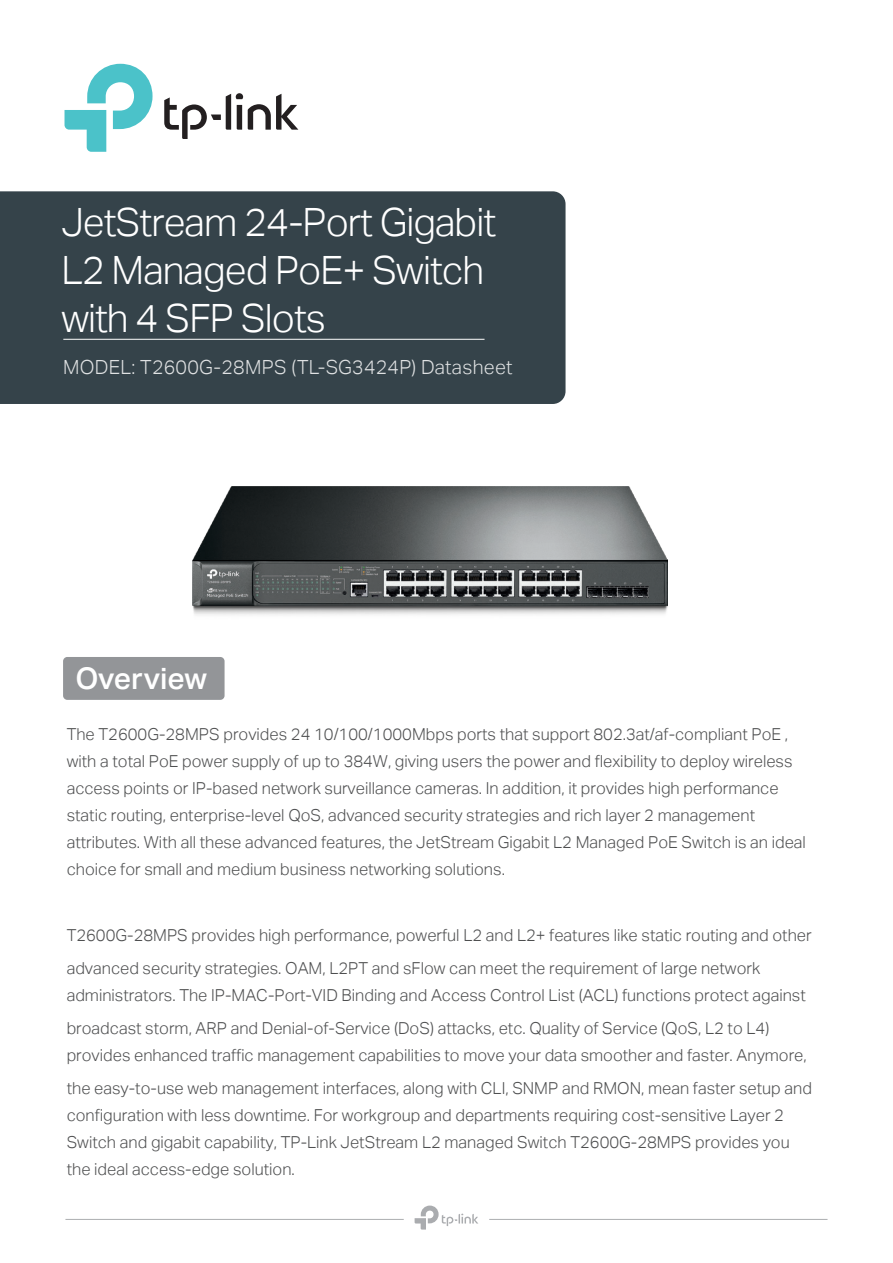
<style>
.page{position:relative;width:893px;height:1263px;background:#fff}
.page>*{position:absolute;margin:0;border:0;box-sizing:border-box;transform-origin:0 0}
.t1{font:300 39px/48px "Aktiv Grotesk Trial";letter-spacing:-.025em;color:#fff}
.t2{font:500 30px "Aktiv Grotesk Trial";color:#fff}
.t3{font:300 19.5px "Aktiv Grotesk Trial";letter-spacing:.015em;color:rgb(255 255 255/.85)}
.t4{font:300 16.5px/27px "Aktiv Grotesk Trial";color:#4e4f50}
</style>
<div class="page">
<div style="left:0;top:191px;width:566px;height:213px;background:#35434a"></div>
<hr style="left:63px;top:339px;width:422px;height:1px;background:#fff">
<div style="left:63px;top:657px;width:162px;height:43px;background:#939598;border-radius:4px"></div>
<svg style="left:65px;top:64px;width:88px;height:88px"></svg>
<svg style="left:164px;top:93px;width:134px;height:46px"></svg>
<hr style="left:65px;top:1219px;width:339px;height:1px;background:#acaeb0">
<hr style="left:489px;top:1219px;width:338px;height:1px;background:#acaeb0">
<svg style="left:415px;top:1205px;width:63px;height:24px"></svg>
<img style="left:192px;top:487px;width:475px;height:128px">
<h1 class="t1" style="left:61px;top:198px;width:436px">JetStream 24-Port Gigabit<br>L2 Managed PoE+ Switch with 4 SFP Slots</h1>
<p class="t3" style="left:63px;top:355px;width:451px">MODEL: T2600G-28MPS (TL-SG3424P) Datasheet</p>
<h2 class="t2" style="left:75px;top:661px;width:133px">Overview</h2>
<p class="t4" style="left:67px;top:720px;width:741px">The T2600G-28MPS provides 24 10/100/1000Mbps ports that support 802.3at/af-compliant PoE , with a total PoE power supply of up to 384W, giving users the power and flexibility to deploy wireless access points or IP-based network surveillance cameras. In addition, it provides high performance static routing, enterprise-level QoS, advanced security strategies and rich layer 2 management attributes. With all these advanced features, the JetStream Gigabit L2 Managed PoE Switch is an ideal choice for small and medium business networking solutions.</p>
<p class="t4" style="left:67px;top:918px;width:747px;line-height:33px">T2600G-28MPS provides high performance, powerful L2 and L2+ features like static routing and other advanced security strategies. OAM, L2PT and sFlow can meet the requirement of large network</p>
<p class="t4" style="left:67px;top:978px;width:741px;line-height:33px">administrators. The IP-MAC-Port-VID Binding and Access Control List (ACL) functions protect against broadcast storm, ARP and Denial-of-Service (DoS) attacks, etc. Quality of Service (QoS, L2 to L4)</p>
<p class="t4" style="left:67px;top:1038px;width:747px;line-height:33px">provides enhanced traffic management capabilities to move your data smoother and faster. Anymore, the easy-to-use web management interfaces, along with CLI, SNMP and RMON, mean faster setup and</p>
<p class="t4" style="left:67px;top:1101px;width:725px">configuration with less downtime. For workgroup and departments requiring cost-sensitive Layer 2<br>Switch and gigabit capability, TP-Link JetStream L2 managed Switch T2600G-28MPS provides you the ideal access-edge solution.</p>
</div>
